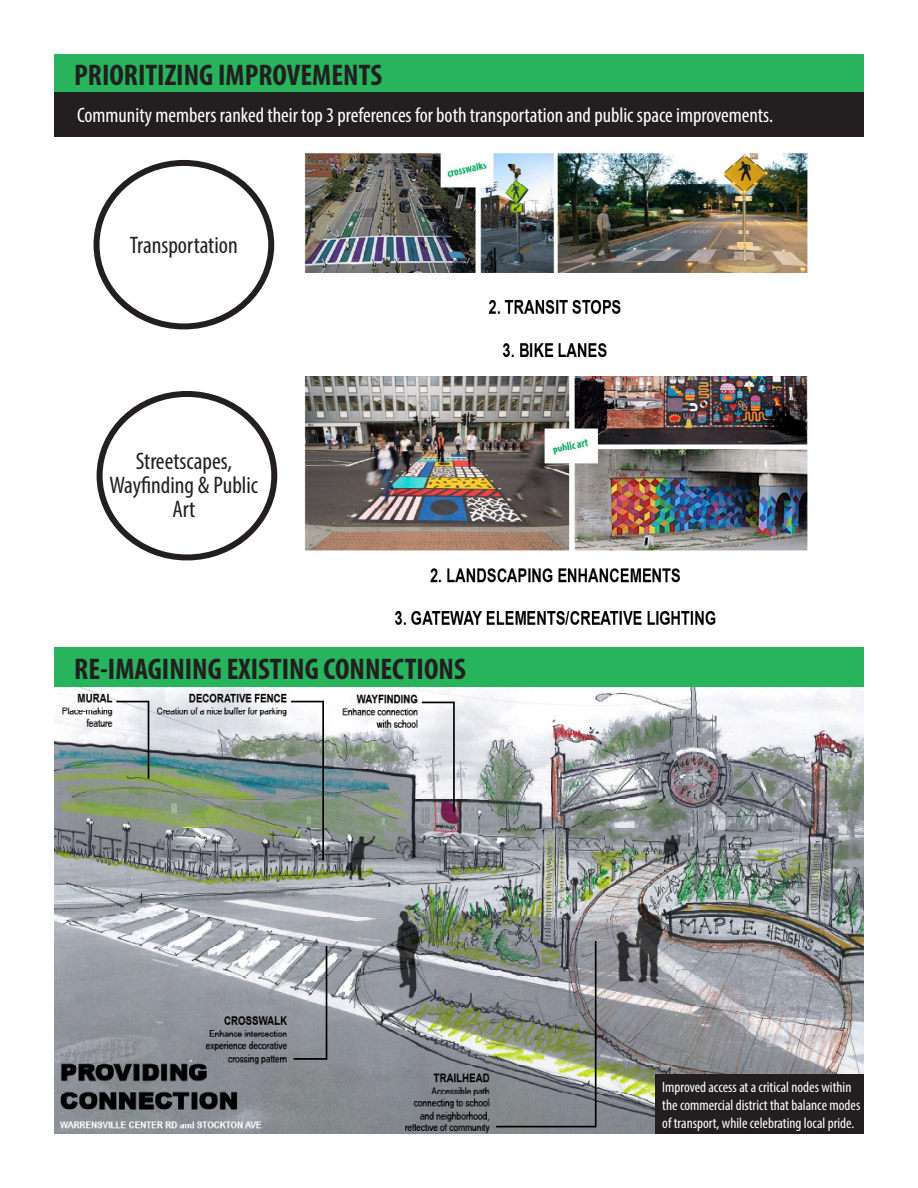
<style>
.page{position:relative;width:918px;height:1188px;background:#fff}
.page>*{position:absolute;margin:0;border:0;box-sizing:border-box;transform-origin:0 0}
.t1{font:700 condensed 30px "Myriad Pro";color:#231f20}
.t2{font:condensed 24px/24px "Myriad Pro";color:#231f20;text-align:center}
.t3{font:condensed 21px "Myriad Pro";color:#fff}
.t4{font:condensed 15px/18px "Myriad Pro";color:#fff}
</style>
<div class="page">
<div style="left:54px;top:54px;width:810px;height:39px;background:#28b35d"></div>
<div style="left:54px;top:648px;width:810px;height:39px;background:#28b35d"></div>
<img style="left:304px;top:152px;width:504px;height:205px">
<img style="left:304px;top:376px;width:505px;height:249px">
<div style="left:94px;top:160px;width:180px;height:169px;border:6px solid #231f20;border-radius:50%"></div>
<div style="left:97px;top:391px;width:180px;height:169px;border:6px solid #231f20;border-radius:50%"></div>
<div style="left:54px;top:92px;width:810px;height:45px;background:#231f20"></div>
<img style="left:54px;top:687px;width:810px;height:447px">
<div style="left:656px;top:1075px;width:208px;height:59px;background:#231f20"></div>
<p class="t1" style="left:74px;top:56px;width:309px">PRIORITIZING IMPROVEMENTS</p>
<p class="t3" style="left:77px;top:102px;width:698px">Community members ranked their top 3 preferences for both transportation and public space improvements.</p>
<p class="t2" style="left:130px;top:232px;width:109px">Transportation</p>
<p class="t2" style="left:110px;top:449px;width:150px">Streetscapes,<br>Wayfinding &amp; Public<br>Art</p>
<p class="t1" style="left:74px;top:650px;width:393px">RE-IMAGINING EXISTING CONNECTIONS</p>
<p class="t4" style="left:662px;top:1078px;width:200px">Improved access at a critical nodes within the commercial district that balance modes of transport, while celebrating local pride.</p>
</div>
